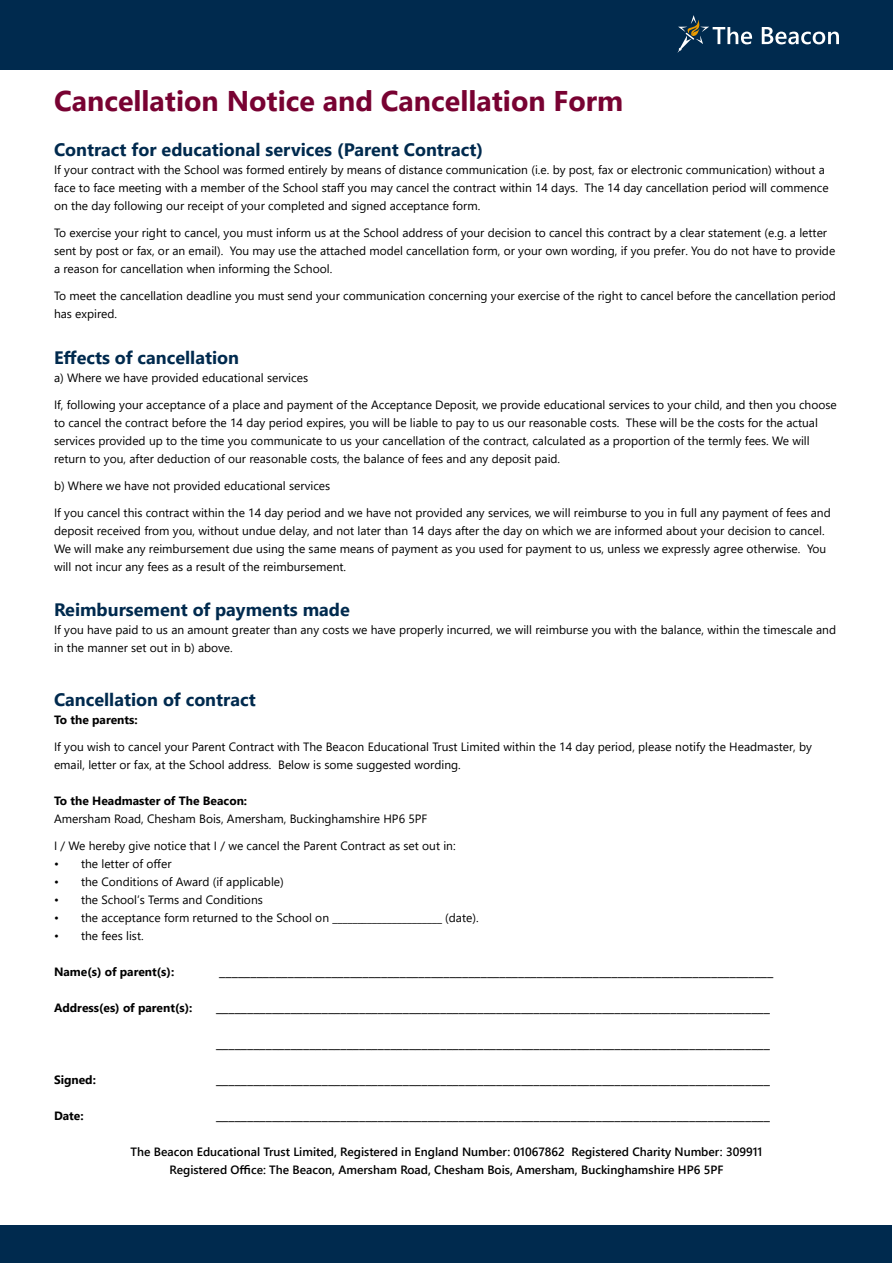
<style>
.page{position:relative;width:893px;height:1263px;background:#fff}
.page>*{position:absolute;margin:0;border:0;box-sizing:border-box;transform-origin:0 0}
.t1{font:700 28.5px "Segoe UI";color:#780232}
.t2{font:700 18px "Segoe UI";color:#002a4e}
.t3{font:15px "Segoe UI";color:#000}
.t4{font:12px/18px "Segoe UI";color:#000}
.t5{font:600 12px/18px "Segoe UI";color:#000;text-align:center}
.t6{font:700 12px "Segoe UI";color:#000}
</style>
<div class="page">
<div style="left:1px;top:0;width:892px;height:69px;background:#002a4e"></div>
<svg style="left:677px;top:15px;width:75px;height:38px"></svg>
<svg style="left:762px;top:27px;width:77px;height:17px"></svg>
<div style="left:1px;top:1225px;width:891px;height:38px;background:#002a4e"></div>
<h1 class="t1" style="left:54px;top:74px;width:571px">Cancellation Notice and Cancellation Form</h1>
<h2 class="t2" style="left:54px;top:133px;width:431px">Contract for educational services (Parent Contract)</h2>
<p class="t4" style="left:54px;top:160px;width:776px">If your contract with the School was formed entirely by means of distance communication (i.e. by post, fax or electronic communication) without a face to face meeting with a member of the School staff you may cancel the contract within 14 days. The 14 day cancellation period will commence on the day following our receipt of your completed and signed acceptance form.</p>
<p class="t4" style="left:54px;top:223px;width:783px">To exercise your right to cancel, you must inform us at the School address of your decision to cancel this contract by a clear statement (e.g. a letter sent by post or fax, or an email). You may use the attached model cancellation form, or your own wording, if you prefer. You do not have to provide a reason for cancellation when informing the School.</p>
<p class="t4" style="left:54px;top:286px;width:783px">To meet the cancellation deadline you must send your communication concerning your exercise of the right to cancel before the cancellation period has expired.</p>
<h2 class="t2" style="left:54px;top:340px;width:187px">Effects of cancellation</h2>
<p class="t4" style="left:54px;top:367px;width:256px">a) Where we have provided educational services</p>
<p class="t4" style="left:54px;top:394px;width:784px">If, following your acceptance of a place and payment of the Acceptance Deposit, we provide educational services to your child, and then you choose to cancel the contract before the 14 day period expires, you will be liable to pay to us our reasonable costs. These will be the costs for the actual services provided up to the time you communicate to us your cancellation of the contract, calculated as a proportion of the termly fees. We will return to you, after deduction of our reasonable costs, the balance of fees and any deposit paid.</p>
<p class="t4" style="left:54px;top:475px;width:278px">b) Where we have not provided educational services</p>
<p class="t4" style="left:54px;top:502px;width:778px">If you cancel this contract within the 14 day period and we have not provided any services, we will reimburse to you in full any payment of fees and deposit received from you, without undue delay, and not later than 14 days after the day on which we are informed about your decision to cancel.<br>We will make any reimbursement due using the same means of payment as you used for payment to us, unless we expressly agree otherwise. You will not incur any fees as a result of the reimbursement.</p>
<h2 class="t2" style="left:54px;top:592px;width:297px">Reimbursement of payments made</h2>
<p class="t4" style="left:54px;top:619px;width:784px">If you have paid to us an amount greater than any costs we have properly incurred, we will reimburse you with the balance, within the timescale and in the manner set out in b) above.</p>
<h2 class="t2" style="left:54px;top:682px;width:203px">Cancellation of contract</h2>
<p class="t6" style="left:54px;top:708px;width:85px">To the parents:</p>
<p class="t4" style="left:54px;top:736px;width:760px">If you wish to cancel your Parent Contract with The Beacon Educational Trust Limited within the 14 day period, please notify the Headmaster, by email, letter or fax, at the School address. Below is some suggested wording.</p>
<p class="t6" style="left:54px;top:789px;width:195px">To the Headmaster of The Beacon:</p>
<p class="t4" style="left:54px;top:808px;width:375px">Amersham Road, Chesham Bois, Amersham, Buckinghamshire HP6 5PF</p>
<p class="t4" style="left:54px;top:835px;width:403px">I / We hereby give notice that I / we cancel the Parent Contract as set out in:</p>
<p class="t4" style="left:54px;top:853px;width:119px">• the letter of offer</p>
<p class="t4" style="left:54px;top:871px;width:231px">• the Conditions of Award (if applicable)</p>
<p class="t4" style="left:54px;top:889px;width:210px">• the School’s Terms and Conditions</p>
<p class="t4" style="left:54px;top:907px;width:426px">• the acceptance form returned to the School on ______________________ (date).</p>
<p class="t4" style="left:54px;top:925px;width:91px">• the fees list.</p>
<p class="t6" style="left:54px;top:960px;width:122px">Name(s) of parent(s):</p>
<p class="t3" style="left:219px;top:956px;width:556px">_________________________________________________________________________________________</p>
<p class="t6" style="left:54px;top:996px;width:140px">Address(es) of parent(s):</p>
<p class="t3" style="left:216px;top:992px;width:556px">_________________________________________________________________________________________</p>
<p class="t3" style="left:216px;top:1028px;width:556px">_________________________________________________________________________________________</p>
<p class="t6" style="left:54px;top:1068px;width:43px">Signed:</p>
<p class="t3" style="left:216px;top:1064px;width:556px">_________________________________________________________________________________________</p>
<p class="t6" style="left:54px;top:1104px;width:31px">Date:</p>
<p class="t3" style="left:216px;top:1100px;width:556px">_________________________________________________________________________________________</p>
<p class="t5" style="left:131px;top:1141px;width:633px">The Beacon Educational Trust Limited, Registered in England Number: 01067862 Registered Charity Number: 309911<br>Registered Office: The Beacon, Amersham Road, Chesham Bois, Amersham, Buckinghamshire HP6 5PF</p>
</div>
